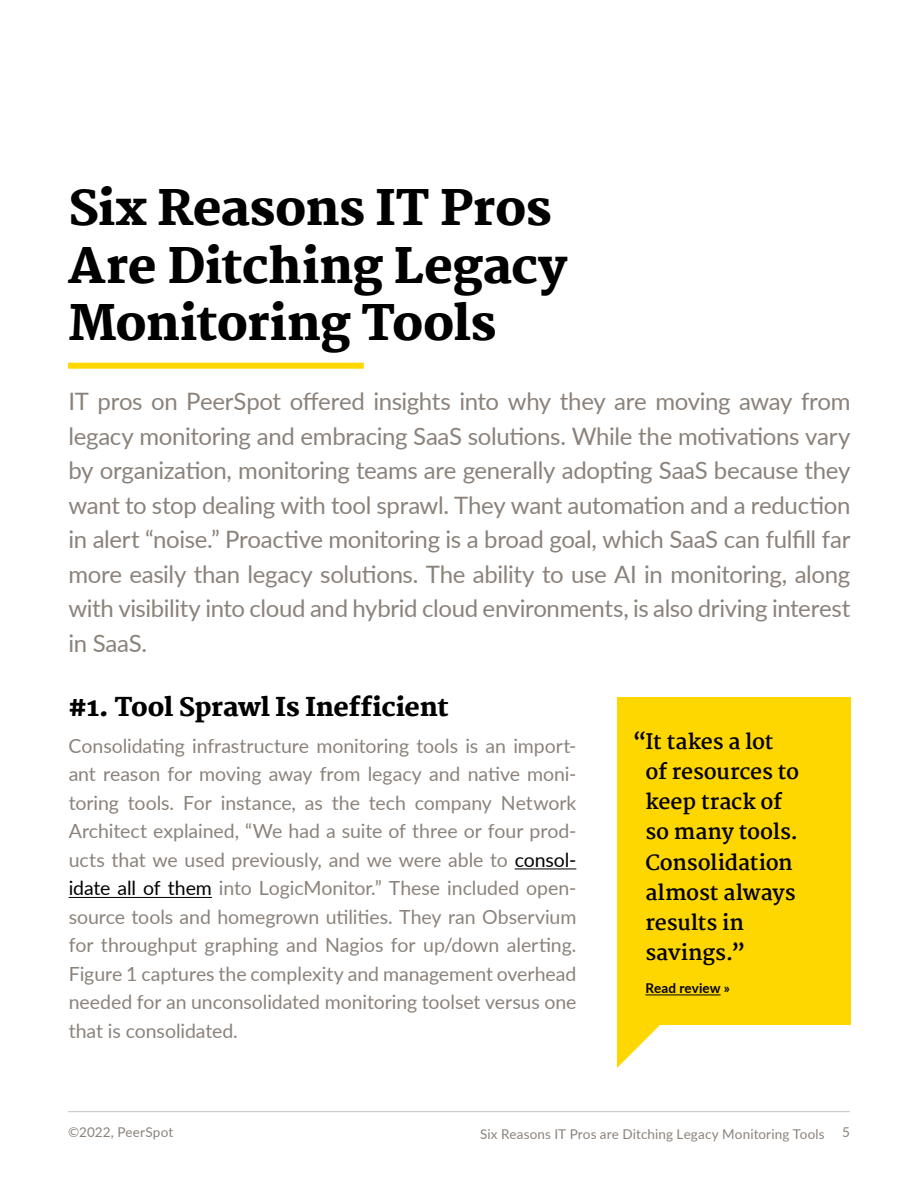
<style>
.page{position:relative;width:918px;height:1188px;background:#fff}
.page>*{position:absolute;margin:0;border:0;box-sizing:border-box;transform-origin:0 0}
.t1{font:800 48px/57.6px "Martel";letter-spacing:-.005em;color:#000}
.t2{font:800 25.5px "Martel";letter-spacing:-.01em;color:#000}
.t3{font:24px/34.5px "Lato";letter-spacing:-.015em;color:#8b827b;text-align:justify}
.t4{font:700 21px/30px "Martel";letter-spacing:-.01em;color:#000}
.t5{font:19.5px/28.5px "Lato";letter-spacing:-.005em;color:#8b827b;text-align:justify}
.t6{font:13.5px "Lato";letter-spacing:.01em;color:#8b827b}
.t7{font:700 13.5px "Lato";letter-spacing:.01em;color:#000}
.s1{color:#000}
</style>
<div class="page">
<hr style="left:68px;top:1111px;width:782px;height:1px;background:#c5c1bd">
<div style="left:68px;top:363px;width:296px;height:6px;background:#ffd700"></div>
<hr style="left:515px;top:869px;width:61px;height:1px;background:#000">
<hr style="left:69px;top:897px;width:143px;height:1px;background:#000">
<div style="left:617px;top:698px;width:233px;height:327px;background:#ffd700"></div>
<svg style="left:617px;top:1025px;width:43px;height:43px"></svg>
<hr style="left:645px;top:995px;width:76px;height:1px;background:#000">
<h1 class="t1" style="left:68px;top:180px;width:501px">Six Reasons IT Pros<br>Are Ditching Legacy<br>Monitoring Tools</h1>
<p class="t3" style="left:68px;top:383px;width:784px">IT pros on PeerSpot offered insights into why they are moving away from legacy monitoring and embracing SaaS solutions. While the motivations vary by organization, monitoring teams are generally adopting SaaS because they want to stop dealing with tool sprawl. They want automation and a reduction in alert “noise.” Proactive monitoring is a broad goal, which SaaS can fulfill far more easily than legacy solutions. The ability to use AI in monitoring, along with visibility into cloud and hybrid cloud environments, is also driving interest in SaaS.</p>
<h2 class="t2" style="left:69px;top:692px;width:382px">#1. Tool Sprawl Is Inefficient</h2>
<p class="t5" style="left:69px;top:731px;width:509px">Consolidating infrastructure monitoring tools is an import&shy;ant reason for moving away from legacy and native moni&shy;toring tools. For instance, as the tech company Network Architect explained, “We had a suite of three or four prod&shy;ucts that we used previously, and we were able to <span class="s1">consol&shy;idate all of them</span> into LogicMonitor.” These included open&shy;source tools and homegrown utilities. They ran Observium for throughput graphing and Nagios for up/down alerting.<br>Figure 1 captures the complexity and management overhead needed for an unconsolidated monitoring toolset versus one that is consolidated.</p>
<p class="t4" style="left:645px;top:727px;width:155px;text-indent:-13px">“It takes a lot of resources to keep track of so many tools.<br>Consolidation almost always results in savings.”</p>
<p class="t7" style="left:645px;top:978px;width:86px">Read review »</p>
<p class="t6" style="left:68px;top:1122px;width:107px">©2022, PeerSpot</p>
<p class="t6" style="left:480px;top:1124px;width:346px">Six Reasons IT Pros are Ditching Legacy Monitoring Tools</p>
<p class="t6" style="left:842px;top:1122px;width:9px">5</p>
</div>
